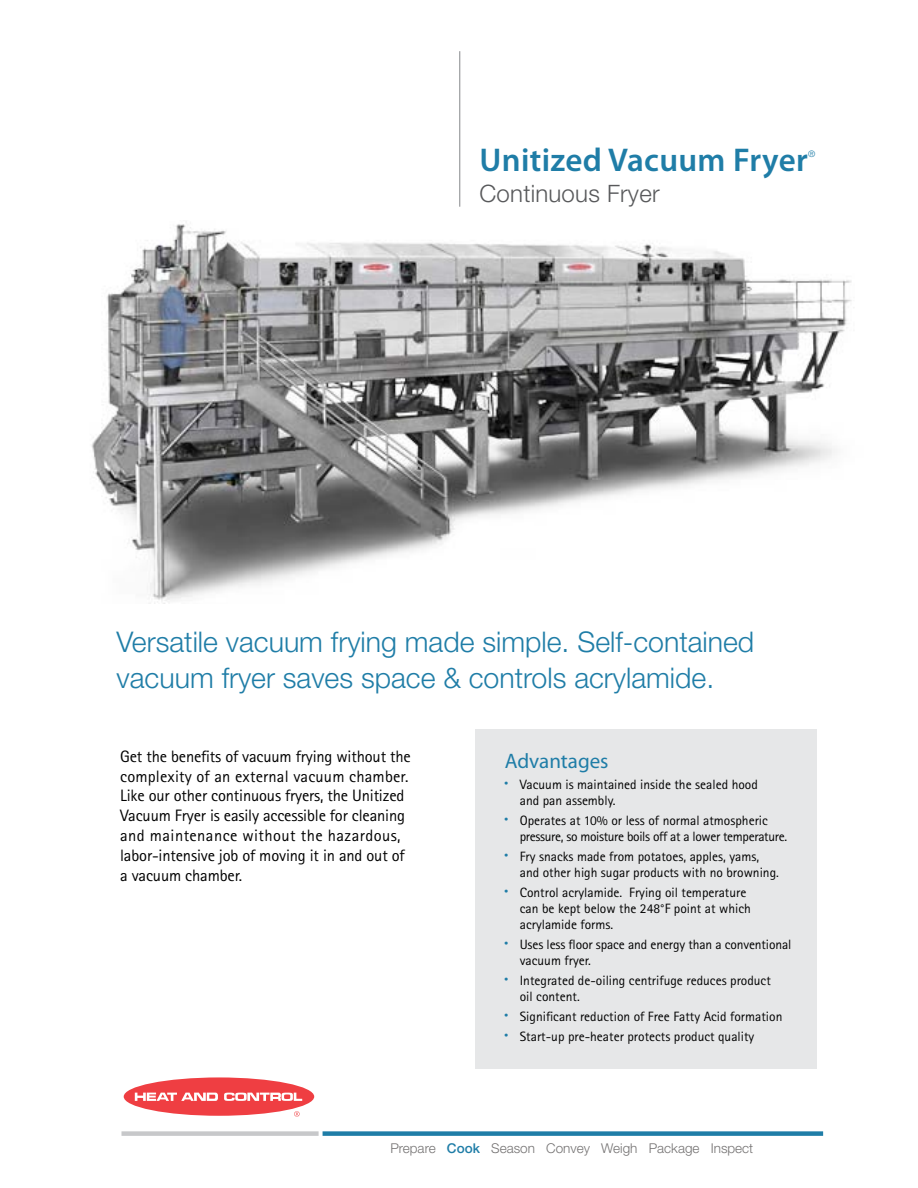
<style>
.page{position:relative;width:918px;height:1188px;background:#fff}
.page>*{position:absolute;margin:0;border:0;box-sizing:border-box;transform-origin:0 0}
.t1{font:600 33px "Myriad Pro";letter-spacing:.01em;color:#1f7da7}
.t2{font:300 28.5px/36px "Helvetica Neue LT Std";color:#1f7da7}
.t3{font:300 24px "Helvetica Neue LT Std";letter-spacing:.01em;color:#58595b}
.t4{font:21px "Myriad Pro";color:#1f7da7}
.t5{font:16.5px/19.8px "Rotis Sans Serif Std";letter-spacing:-.01em;color:#000}
.t6{font:13.5px/16.2px "Rotis Sans Serif Std";color:#000}
.t7{font:13.5px/16.2px "Rotis Sans Serif Std";letter-spacing:-.025em;color:#000}
.t8{font:300 13.5px "Helvetica Neue LT Std";color:#757373}
.t9{font:300 9px "Helvetica Neue LT Std";color:#1f7da7}
.s1{font-weight:500;color:#1f7da7}
</style>
<div class="page">
<div style="left:475px;top:729px;width:341px;height:339px;background:#e6e7e8"></div>
<hr style="left:459px;top:51px;width:1px;height:156px;background:#939598">
<img style="left:91px;top:221px;width:761px;height:380px">
<div style="left:124px;top:1077px;width:190px;height:39px;background:#ef3e42;border-radius:50%"></div>
<svg style="left:135px;top:1093px;width:83px;height:8px"></svg>
<svg style="left:294px;top:1111px;width:6px;height:6px"></svg>
<svg style="left:224px;top:1093px;width:78px;height:8px"></svg>
<div style="left:323px;top:1131px;width:500px;height:5px;background:#1f7da7"></div>
<div style="left:121px;top:1131px;width:198px;height:5px;background:#c7c8ca"></div>
<h1 class="t1" style="left:480px;top:139px;width:330px">Unitized Vacuum Fryer</h1>
<p class="t9" style="left:808px;top:149px;width:9px">®</p>
<h3 class="t3" style="left:480px;top:179px;width:182px">Continuous Fryer</h3>
<h2 class="t2" style="left:117px;top:623px;width:639px">Versatile vacuum frying made simple. Self-contained vacuum fryer saves space &amp; controls acrylamide.</h2>
<p class="t5" style="left:120px;top:746px;width:292px">Get the benefits of vacuum frying without the complexity of an external vacuum chamber.<br>Like our other continuous fryers, the Unitized Vacuum Fryer is easily accessible for cleaning and maintenance without the hazardous, labor-intensive job of moving it in and out of a vacuum chamber.</p>
<h3 class="t4" style="left:505px;top:748px;width:105px">Advantages</h3>
<p class="t6" style="left:520px;top:776px;width:240px;text-indent:-15px"><sup>■</sup> Vacuum is maintained inside the sealed hood and pan assembly.</p>
<p class="t7" style="left:520px;top:812px;width:269px;text-indent:-15px"><sup>■</sup> Operates at 10% or less of normal atmospheric pressure, so moisture boils off at a lower temperature.</p>
<p class="t6" style="left:520px;top:848px;width:261px;text-indent:-15px"><sup>■</sup> Fry snacks made from potatoes, apples, yams, and other high sugar products with no browning.</p>
<p class="t6" style="left:520px;top:884px;width:233px;text-indent:-15px"><sup>■</sup> Control acrylamide. Frying oil temperature can be kept below the 248°F point at which acrylamide forms.</p>
<p class="t6" style="left:520px;top:936px;width:273px;text-indent:-15px"><sup>■</sup> Uses less floor space and energy than a conventional vacuum fryer.</p>
<p class="t6" style="left:520px;top:972px;width:253px;text-indent:-15px"><sup>■</sup> Integrated de-oiling centrifuge reduces product oil content.</p>
<p class="t6" style="left:505px;top:1008px;width:279px"><sup>■</sup> Significant reduction of Free Fatty Acid formation</p>
<p class="t6" style="left:505px;top:1028px;width:251px"><sup>■</sup> Start-up pre-heater protects product quality</p>
<p class="t8" style="left:390px;top:1140px;width:364px">Prepare <span class="s1">Cook</span> Season Convey Weigh Package Inspect</p>
</div>
